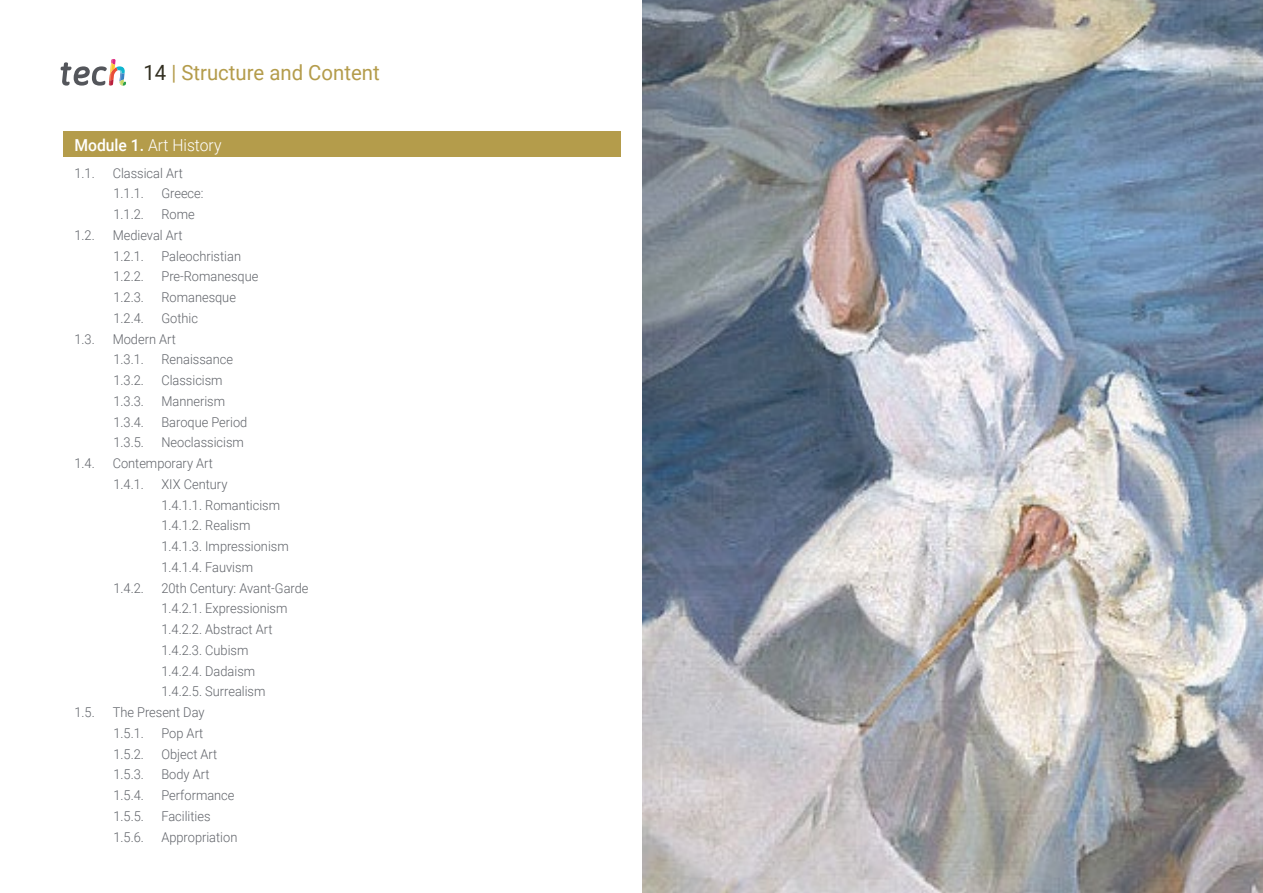
<style>
.page{position:relative;width:1263px;height:893px;background:#fff}
.page>*{position:absolute;margin:0;border:0;box-sizing:border-box;transform-origin:0 0}
.t1{font:21px "Roboto";color:#b49c4b}
.t2{font:300 16.5px "Roboto";color:#fff;scale:.95 1}
.t3{font:300 13.5px/20.7px "Roboto";color:#61646a;scale:.95 1}
.s1{color:#312e20}
.s2{font-weight:500}
</style>
<div class="page">
<svg style="left:61px;top:59px;width:65px;height:27px"></svg>
<img style="left:642px;top:0;width:621px;height:893px">
<div style="left:63px;top:132px;width:558px;height:25px;background:#b49c4b"></div>
<h1 class="t1" style="left:144px;top:57px;width:238px"><span class="s1">14</span> | Structure and Content</h1>
<p class="t2" style="left:74px;top:133px;width:156px"><span class="s2">Module 1.</span> Art History</p>
<p class="t3" style="left:74px;top:162px;width:23px">1.1.</p>
<p class="t3" style="left:113px;top:162px;width:75px">Classical Art<br>1.1.1.</p>
<p class="t3" style="left:161px;top:183px;width:46px">Greece:</p>
<p class="t3" style="left:113px;top:203px;width:34px">1.1.2.</p>
<p class="t3" style="left:161px;top:203px;width:37px">Rome</p>
<p class="t3" style="left:74px;top:224px;width:23px">1.2.</p>
<p class="t3" style="left:113px;top:224px;width:75px">Medieval Art<br>1.2.1.</p>
<p class="t3" style="left:161px;top:245px;width:85px">Paleochristian</p>
<p class="t3" style="left:113px;top:266px;width:34px">1.2.2.</p>
<p class="t3" style="left:161px;top:266px;width:104px">Pre-Romanesque</p>
<p class="t3" style="left:113px;top:286px;width:34px">1.2.3.</p>
<p class="t3" style="left:161px;top:286px;width:80px">Romanesque</p>
<p class="t3" style="left:113px;top:307px;width:34px">1.2.4.</p>
<p class="t3" style="left:161px;top:307px;width:40px">Gothic</p>
<p class="t3" style="left:74px;top:328px;width:23px">1.3.</p>
<p class="t3" style="left:113px;top:328px;width:68px">Modern Art<br>1.3.1.</p>
<p class="t3" style="left:161px;top:349px;width:77px">Renaissance</p>
<p class="t3" style="left:113px;top:369px;width:34px">1.3.2.</p>
<p class="t3" style="left:161px;top:369px;width:66px">Classicism</p>
<p class="t3" style="left:113px;top:390px;width:34px">1.3.3.</p>
<p class="t3" style="left:161px;top:390px;width:69px">Mannerism</p>
<p class="t3" style="left:113px;top:411px;width:34px">1.3.4.</p>
<p class="t3" style="left:161px;top:411px;width:92px">Baroque Period</p>
<p class="t3" style="left:113px;top:432px;width:34px">1.3.5.</p>
<p class="t3" style="left:161px;top:432px;width:88px">Neoclassicism</p>
<p class="t3" style="left:74px;top:452px;width:23px">1.4.</p>
<p class="t3" style="left:113px;top:452px;width:107px">Contemporary Art<br>1.4.1.</p>
<p class="t3" style="left:161px;top:473px;width:136px">XIX Century<br>1.4.1.1. Romanticism<br>1.4.1.2. Realism<br>1.4.1.3. Impressionism<br>1.4.1.4. Fauvism</p>
<p class="t3" style="left:113px;top:577px;width:34px">1.4.2.</p>
<p class="t3" style="left:161px;top:577px;width:156px">20th Century: Avant-Garde<br>1.4.2.1. Expressionism<br>1.4.2.2. Abstract Art<br>1.4.2.3. Cubism<br>1.4.2.4. Dadaism<br>1.4.2.5. Surrealism</p>
<p class="t3" style="left:74px;top:701px;width:23px">1.5.</p>
<p class="t3" style="left:113px;top:701px;width:98px">The Present Day<br>1.5.1.</p>
<p class="t3" style="left:161px;top:722px;width:46px">Pop Art</p>
<p class="t3" style="left:113px;top:743px;width:34px">1.5.2.</p>
<p class="t3" style="left:161px;top:743px;width:60px">Object Art</p>
<p class="t3" style="left:113px;top:764px;width:34px">1.5.3.</p>
<p class="t3" style="left:161px;top:764px;width:52px">Body Art</p>
<p class="t3" style="left:113px;top:784px;width:34px">1.5.4.</p>
<p class="t3" style="left:161px;top:784px;width:78px">Performance</p>
<p class="t3" style="left:113px;top:805px;width:34px">1.5.5.</p>
<p class="t3" style="left:161px;top:805px;width:53px">Facilities</p>
<p class="t3" style="left:113px;top:826px;width:34px">1.5.6.</p>
<p class="t3" style="left:161px;top:826px;width:81px">Appropriation</p>
</div>
